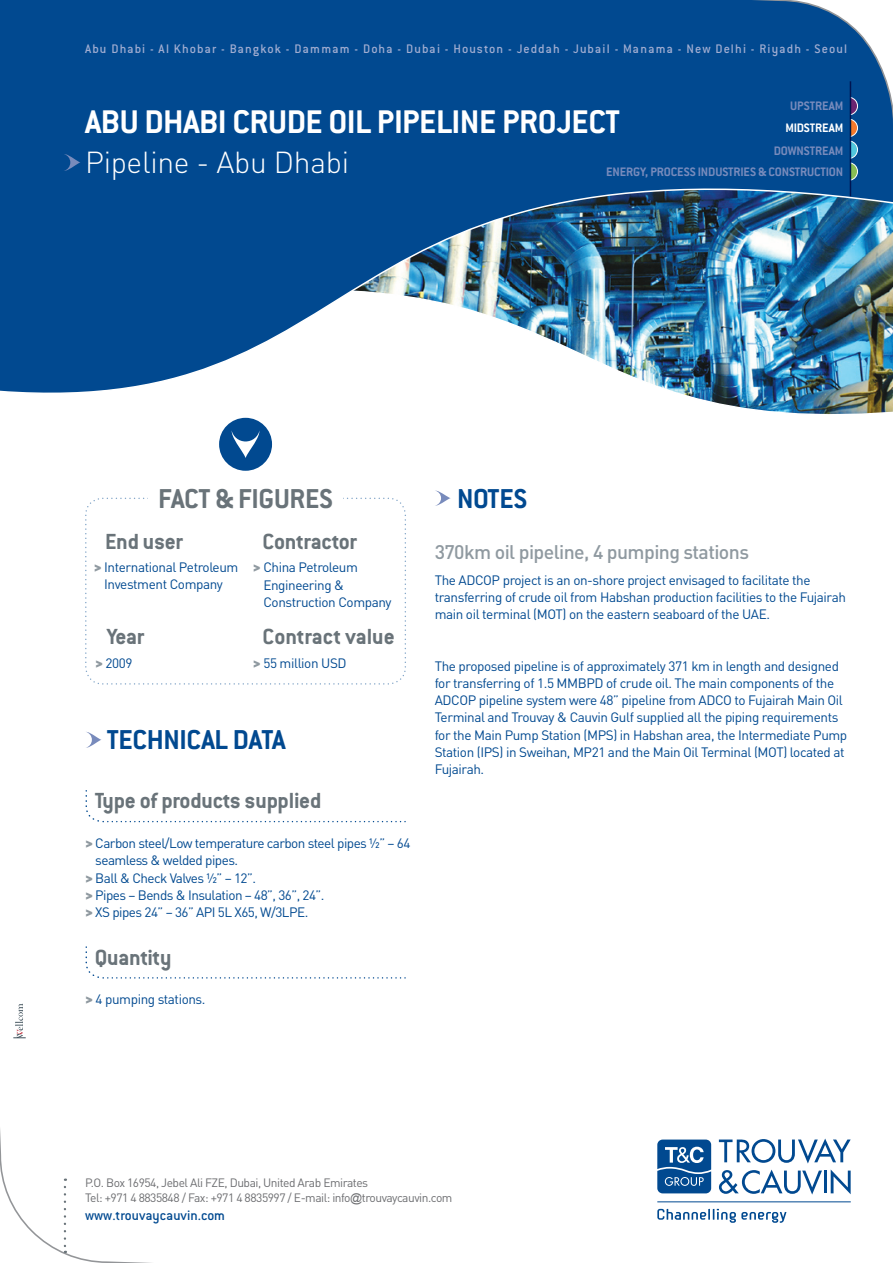
<style>
.page{position:relative;width:893px;height:1263px;background:#fff}
.page>*{position:absolute;margin:0;border:0;box-sizing:border-box;transform-origin:0 0}
.t1{font:700 36px "Conduit ITC";letter-spacing:-.01em;color:#fff}
.t2{font:700 30px "Conduit ITC";letter-spacing:-.01em;color:#014990}
.t3{font:300 30px "DIN";letter-spacing:-.01em;color:#fff}
.t4{font:700 30px "Conduit ITC";letter-spacing:-.01em;color:#697379}
.t5{font:700 24px "Conduit ITC";letter-spacing:-.01em;color:#697379}
.t6{font:500 19.5px "DIN";letter-spacing:-.03em;color:#8f99a0}
.t7{font:500 15px "Conduit ITC";color:#014990}
.t8{font:500 13.65px "Conduit ITC";letter-spacing:.075em;color:#a1add1}
.t9{font:13.5px/17.2px "DIN";letter-spacing:-.03em;color:#014990}
.t10{font:700 13.5px "Conduit ITC";letter-spacing:-.01em;color:#788bbc}
.t11{font:700 13.5px "Conduit ITC";letter-spacing:-.01em;color:#fff}
.t12{font:12px/14.4px "DIN";letter-spacing:-.04em;color:#6c6d70}
.s1{font-weight:900;color:#8f99a0}
.s2{font-family:"Arial"}
</style>
<div class="page">
<div style="left:0;top:0;width:183px;height:393px;background:#014990"></div>
<img style="left:183px;top:0;width:710px;height:470px">
<svg style="left:13px;top:1003px;width:13px;height:35px"></svg>
<svg style="left:85px;top:497px;width:321px;height:188px"></svg>
<svg style="left:64px;top:154px;width:16px;height:17px"></svg>
<svg style="left:600px;top:67px;width:258px;height:152px;background:#0a4d8e"></svg>
<hr style="left:850px;top:81px;width:1px;height:115px;background:#014990">
<svg style="left:64px;top:1187px;width:2px;height:66px"></svg>
<svg style="left:719px;top:1138px;width:132px;height:25px"></svg>
<hr style="left:824px;top:1170px;width:3px;height:23px;background:#014990">
<svg style="left:831px;top:1170px;width:20px;height:24px"></svg>
<svg style="left:719px;top:1169px;width:103px;height:25px"></svg>
<svg style="left:657px;top:1139px;width:54px;height:54px;background:#2f6aa4"></svg>
<svg style="left:657px;top:1209px;width:129px;height:14px"></svg>
<hr style="left:657px;top:1201px;width:194px;height:1px;background:#014990">
<div style="left:148px;top:485px;width:195px;height:23px;background:#fff"></div>
<div style="left:219px;top:418px;width:53px;height:53px;background:#014990;border-radius:50%"></div>
<svg style="left:232px;top:431px;width:28px;height:27px"></svg>
<svg style="left:85px;top:946px;width:321px;height:33px"></svg>
<svg style="left:85px;top:790px;width:321px;height:33px"></svg>
<svg style="left:86px;top:732px;width:15px;height:16px"></svg>
<svg style="left:435px;top:490px;width:16px;height:16px"></svg>
<p class="t8" style="left:85px;top:41px;width:764px">Abu Dhabi - Al Khobar - Bangkok - Dammam - Doha - Dubai - Houston - Jeddah - Jubail - Manama - New Delhi - Riyadh - Seoul</p>
<p class="t10" style="left:790px;top:98px;width:54px">UPSTREAM</p>
<p class="t11" style="left:785px;top:120px;width:59px">MIDSTREAM</p>
<p class="t10" style="left:774px;top:143px;width:71px">DOWNSTREAM</p>
<p class="t1" style="left:85px;top:100px;width:536px">ABU DHABI CRUDE OIL PIPELINE PROJECT</p>
<p class="t3" style="left:85px;top:142px;width:266px">Pipeline - Abu Dhabi</p>
<p class="t10" style="left:606px;top:164px;width:116px">ENERGY, PROCESS IN DUSTRIES</p>
<p class="t10" style="left:758px;top:164px;width:31px">&amp; CONSTRU</p>
<p class="t10" style="left:814px;top:164px;width:29px">CTION</p>
<p class="t4" style="left:158px;top:481px;width:176px">FACT &amp; FIGURES</p>
<p class="t5" style="left:105px;top:527px;width:80px">END USER</p>
<p class="t5" style="left:262px;top:527px;width:96px">CONTRACTOR</p>
<p class="t9" style="left:94px;top:559px;width:146px;text-align:center"><span class="s1">&gt;</span> International Petroleum<br>Investment Company</p>
<p class="t9" style="left:263px;top:559px;width:130px;text-indent:-10px"><span class="s1">&gt;</span> China Petroleum<br>Engineering &amp;<br>Construction Company</p>
<p class="t5" style="left:107px;top:623px;width:39px">YEAR</p>
<p class="t5" style="left:262px;top:623px;width:134px">CONTRACT VALUE</p>
<p class="t9" style="left:96px;top:654px;width:39px"><span class="s1">&gt;</span> 2009</p>
<p class="t9" style="left:253px;top:654px;width:95px"><span class="s1">&gt;</span> 55 million USD</p>
<p class="t2" style="left:107px;top:722px;width:180px">TECHNICAL DATA</p>
<p class="t5" style="left:95px;top:787px;width:228px">TYPE OF PRODUCTS SUPPLIED</p>
<p class="t9" style="left:95px;top:835px;width:317px;text-indent:-10px"><span class="s1">&gt;</span> Carbon steel/Low temperature carbon steel pipes ½” – 64 seamless &amp; welded pipes.</p>
<p class="t9" style="left:86px;top:869px;width:172px"><span class="s1">&gt;</span> Ball &amp; Check Valves ½” – 12”.</p>
<p class="t9" style="left:86px;top:887px;width:241px"><span class="s1">&gt;</span> Pipes – Bends &amp; Insulation – 48”, 36”, 24”.</p>
<p class="t9" style="left:86px;top:904px;width:224px"><span class="s1">&gt;</span> XS pipes 24” – 36” API 5L X65, W/3LPE.</p>
<p class="t5" style="left:95px;top:943px;width:78px">QUANTITY</p>
<p class="t9" style="left:86px;top:991px;width:122px"><span class="s1">&gt;</span> 4 pumping stations.</p>
<p class="t2" style="left:457px;top:481px;width:72px">NOTES</p>
<p class="t6" style="left:435px;top:539px;width:316px">370km oil pipeline, 4 pumping stations</p>
<p class="t9" style="left:435px;top:571px;width:413px">The ADCOP project is an on-shore project envisaged to facilitate the transferring of crude oil from Habshan production facilities to the Fujairah main oil terminal (MOT) on the eastern seaboard of the UAE.</p>
<p class="t9" style="left:435px;top:657px;width:414px">The proposed pipeline is of approximately 371 km in length and designed for transferring of 1.5 MMBPD of crude oil. The main components of the ADCOP pipeline system were 48” pipeline from ADCO to Fujairah Main Oil Terminal and Trouvay &amp; Cauvin Gulf supplied all the piping requirements for the Main Pump Station (MPS) in Habshan area, the Intermediate Pump Station (IPS) in Sweihan, MP21 and the Main Oil Terminal (MOT) located at Fujairah.</p>
<p class="t12" style="left:85px;top:1176px;width:369px">P.O. Box 16954, Jebel Ali FZE, Dubai, United Arab Emirates<br>Tel: +971 4 8835848 / Fax: +971 4 8835997 / E-mail: info<span class="s2">@</span>trouvaycauvin.com</p>
<p class="t7" style="left:85px;top:1207px;width:142px">www.trouvaycauvin.com</p>
</div>
